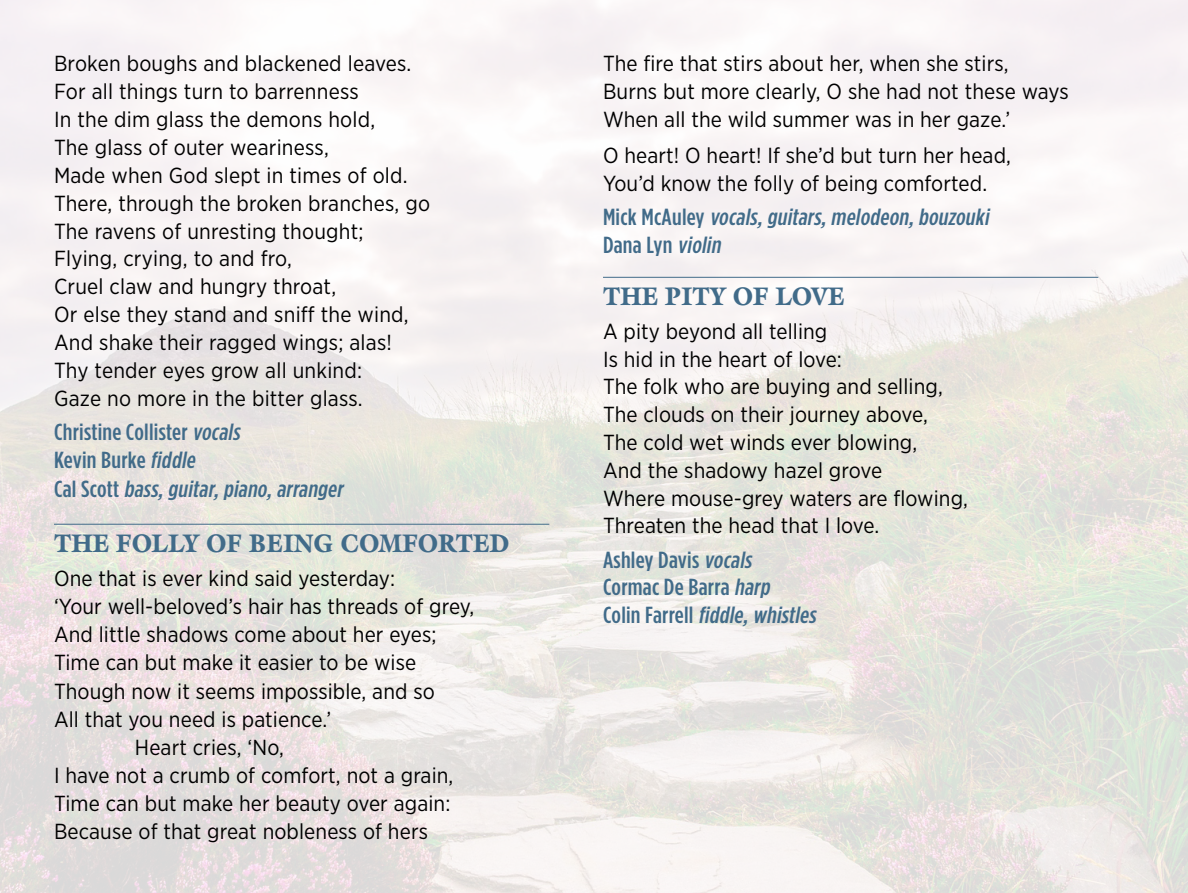
<style>
.page{position:relative;width:1188px;height:893px;background:#fff}
.page>*{position:absolute;margin:0;border:0;box-sizing:border-box;transform-origin:0 0}
.Song_title_w_rule__2{font:900 25.5px "Galliard";letter-spacing:.005em;color:#416b89;scale:.91 1}
.Artist_text{font:italic 500 23.25px "Gotham Condensed";color:#416b89;scale:1.1 1}
.Artist_text-2{font:500 23.25px "Gotham Condensed";letter-spacing:.01em;color:#416b89;scale:1.1 1}
.Artist_text__06_abov{font:italic 500 23.25px "Gotham Condensed";color:#416b89;scale:1.1 1}
.Artist_text__06_abov-2{font:500 23.25px "Gotham Condensed";letter-spacing:.01em;color:#416b89;scale:1.1 1}
.Song_text{font:21.75px/27.8px "Gotham Narrow";letter-spacing:.005em;color:#000}
.Song_text__08_above{font:21.75px/27.8px "Gotham Narrow";letter-spacing:.005em;color:#000}
.s1{font-style:italic}
.s2{font-style:normal}
</style>
<div class="page">
<img style="left:0;top:0;width:1188px;height:892px">
<hr style="left:54px;top:524px;width:495px;height:1px;background:#416b89">
<hr style="left:603px;top:277px;width:495px;height:1px;background:#416b89">
<p class="Song_text" style="left:54px;top:49px;width:359px">Broken boughs and blackened leaves.</p>
<p class="Song_text" style="left:54px;top:77px;width:306px">For all things turn to barrenness</p>
<p class="Song_text" style="left:54px;top:105px;width:323px">In the dim glass the demons hold,</p>
<p class="Song_text" style="left:54px;top:133px;width:276px">The glass of outer weariness,</p>
<p class="Song_text" style="left:54px;top:161px;width:355px">Made when God slept in times of old.</p>
<p class="Song_text" style="left:54px;top:189px;width:378px">There, through the broken branches, go</p>
<p class="Song_text" style="left:54px;top:217px;width:311px">The ravens of unresting thought;</p>
<p class="Song_text" style="left:54px;top:244px;width:239px">Flying, crying, to and fro,</p>
<p class="Song_text" style="left:54px;top:272px;width:284px">Cruel claw and hungry throat,</p>
<p class="Song_text" style="left:54px;top:300px;width:356px">Or else they stand and sniff the wind,</p>
<p class="Song_text" style="left:54px;top:328px;width:339px">And shake their ragged wings; alas!</p>
<p class="Song_text" style="left:54px;top:356px;width:310px">Thy tender eyes grow all unkind:</p>
<p class="Song_text" style="left:54px;top:384px;width:310px">Gaze no more in the bitter glass.</p>
<p class="Artist_text__06_abov-2" style="left:54px;top:419px;width:174px">Christine Collister <span class="s1">vocals</span></p>
<p class="Artist_text-2" style="left:54px;top:447px;width:133px">Kevin Burke <span class="s1">fiddle</span></p>
<p class="Artist_text" style="left:54px;top:475px;width:268px"><span class="s2">C a l S c o t t</span> bass,guitar,piano,arranger</p>
<p class="Song_title_w_rule__2" style="left:54px;top:527px;width:502px">THE FOLLY OF BEING COMFORTED</p>
<p class="Song_text" style="left:54px;top:564px;width:343px">One that is ever kind said yesterday:</p>
<p class="Song_text" style="left:54px;top:592px;width:422px">‘Your well-beloved’s hair has threads of grey,</p>
<p class="Song_text" style="left:54px;top:620px;width:384px">And little shadows come about her eyes;</p>
<p class="Song_text" style="left:54px;top:648px;width:364px">Time can but make it easier to be wise</p>
<p class="Song_text" style="left:54px;top:676px;width:382px">Though now it seems impossible, and so</p>
<p class="Song_text" style="left:54px;top:704px;width:279px">All that you need is patience.’</p>
<p class="Song_text" style="left:135px;top:732px;width:151px">Heart cries, ‘No,</p>
<p class="Song_text" style="left:54px;top:760px;width:401px">I have not a crumb of comfort, not a grain,</p>
<p class="Song_text" style="left:54px;top:788px;width:398px">Time can but make her beauty over again:</p>
<p class="Song_text" style="left:54px;top:817px;width:376px">Because of that great nobleness of hers</p>
<p class="Song_text" style="left:603px;top:49px;width:467px">The fire that stirs about her, when she stirs,<br>Burns but more clearly, O she had not these ways<br>When all the wild summer was in her gaze.’</p>
<p class="Song_text__08_above" style="left:603px;top:141px;width:410px">O heart! O heart! If she’d but turn her head,<br>You’d know the folly of being comforted.</p>
<p class="Artist_text__06_abov" style="left:603px;top:204px;width:356px"><span class="s2">M i c k M c A u l e y</span> vocals,guitars,melodeon,bouzouki</p>
<p class="Artist_text-2" style="left:603px;top:232px;width:112px">Dana Lyn <span class="s1">violin</span></p>
<p class="Song_title_w_rule__2" style="left:603px;top:280px;width:267px">THE PITY OF LOVE</p>
<p class="Song_text" style="left:603px;top:317px;width:367px">A pity beyond all telling<br>Is hid in the heart of love:<br>The folk who are buying and selling,<br>The clouds on their journey above,<br>The cold wet winds ever blowing,<br>And the shadowy hazel grove<br>Where mouse-grey waters are flowing,<br>Threaten the head that I love.</p>
<p class="Artist_text__06_abov-2" style="left:603px;top:546px;width:140px">Ashley Davis <span class="s1">vocals</span></p>
<p class="Artist_text-2" style="left:603px;top:574px;width:157px">Cormac De Barra <span class="s1">harp</span></p>
<p class="Artist_text" style="left:603px;top:602px;width:199px"><span class="s2">C o l i n Fa r r e l l</span> fiddle,whistles</p>
</div>
